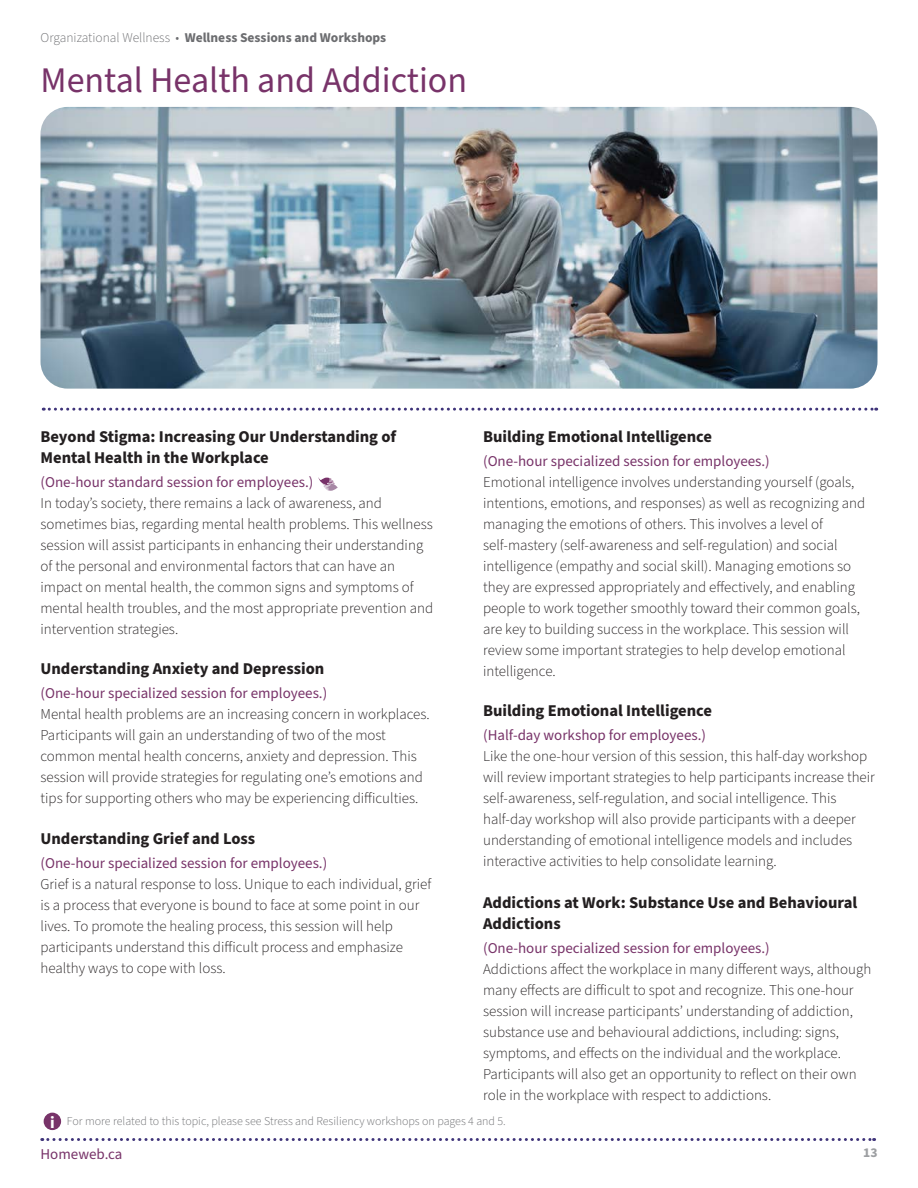
<style>
.page{position:relative;width:918px;height:1188px;background:#fff}
.page>*{position:absolute;margin:0;border:0;box-sizing:border-box;transform-origin:0 0}
.BodyCopy{font:36px "Source Sans Pro";color:#783369}
.BodyCopy-2{font:700 16.5px/21px "Source Sans Pro";color:#231f20}
.BodyCopy-3{font:700 16.5px "Source Sans Pro";color:#fff}
.BodyCopy-4{font:300 15px/21px "Source Sans Pro";color:#231f20}
.t1{font:15px "Source Sans Pro";color:#783369}
.t2{font:700 13.5px "Source Sans Pro";color:#6c6d70}
.t3{font:700 13.5px "Source Sans Pro";color:#9d9fa2}
.BodyCopy-5{font:300 12px "Source Sans Pro";color:#6c6d70}
.s1{font-weight:300}
.s2{font-weight:400;color:#783369}
</style>
<div class="page">
<svg style="left:42px;top:1138px;width:833px;height:3px"></svg>
<img style="left:40px;top:107px;width:837px;height:282px">
<div style="left:44px;top:1113px;width:17px;height:17px;background:#783369;border-radius:50%"></div>
<svg style="left:43px;top:408px;width:834px;height:3px"></svg>
<svg style="left:318px;top:477px;width:20px;height:14px"></svg>
<p class="t2" style="left:41px;top:29px;width:347px"><span class="s1">Organizational Wellness •</span> Wellness Sessions and Workshops</p>
<p class="BodyCopy" style="left:40px;top:56px;width:428px">Mental Health and Addiction</p>
<p class="BodyCopy-2" style="left:40px;top:426px;width:357px">Beyond Stigma: Increasing Our Understanding of<br>Mental Health in the Workplace</p>
<p class="BodyCopy-4" style="left:40px;top:472px;width:394px"><span class="s2">(One-hour standard session for employees.)<br></span>In today’s society, there remains a lack of awareness, and sometimes bias, regarding mental health problems. This wellness session will assist participants in enhancing their understanding of the personal and environmental factors that can have an impact on mental health, the common signs and symptoms of mental health troubles, and the most appropriate prevention and intervention strategies.</p>
<p class="BodyCopy-2" style="left:40px;top:659px;width:285px">Understanding Anxiety and Depression</p>
<p class="BodyCopy-4" style="left:40px;top:683px;width:391px"><span class="s2">(One-hour specialized session for employees.)<br></span>Mental health problems are an increasing concern in workplaces.<br>Participants will gain an understanding of two of the most common mental health concerns, anxiety and depression. This session will provide strategies for regulating one’s emotions and tips for supporting others who may be experiencing difficulties.</p>
<p class="BodyCopy-2" style="left:40px;top:828px;width:216px">Understanding Grief and Loss</p>
<p class="BodyCopy-4" style="left:40px;top:853px;width:392px"><span class="s2">(One-hour specialized session for employees.)<br></span>Grief is a natural response to loss. Unique to each individual, grief is a process that everyone is bound to face at some point in our lives. To promote the healing process, this session will help participants understand this difficult process and emphasize healthy ways to cope with loss.</p>
<p class="BodyCopy-2" style="left:483px;top:426px;width:231px">Building Emotional Intelligence</p>
<p class="BodyCopy-4" style="left:483px;top:451px;width:384px"><span class="s2">(One-hour specialized session for employees.)<br></span>Emotional intelligence involves understanding yourself (goals, intentions, emotions, and responses) as well as recognizing and managing the emotions of others. This involves a level of self-mastery (self-awareness and self-regulation) and social intelligence (empathy and social skill). Managing emotions so they are expressed appropriately and effectively, and enabling people to work together smoothly toward their common goals, are key to building success in the workplace. This session will review some important strategies to help develop emotional intelligence.</p>
<p class="BodyCopy-2" style="left:483px;top:701px;width:231px">Building Emotional Intelligence</p>
<p class="BodyCopy-4" style="left:483px;top:725px;width:393px"><span class="s2">(Half-day workshop for employees.)<br></span>Like the one-hour version of this session, this half-day workshop will review important strategies to help participants increase their self-awareness, self-regulation, and social intelligence. This half-day workshop will also provide participants with a deeper understanding of emotional intelligence models and includes interactive activities to help consolidate learning.</p>
<p class="BodyCopy-2" style="left:483px;top:892px;width:376px">Addictions at Work: Substance Use and Behavioural<br>Addictions</p>
<p class="BodyCopy-4" style="left:483px;top:938px;width:390px"><span class="s2">(One-hour specialized session for employees.)<br></span>Addictions affect the workplace in many different ways, although many effects are difficult to spot and recognize. This one-hour session will increase participants’ understanding of addiction, substance use and behavioural addictions, including: signs, symptoms, and effects on the individual and the workplace.<br>Participants will also get an opportunity to reflect on their own role in the workplace with respect to addictions.</p>
<p class="BodyCopy-5" style="left:67px;top:1113px;width:440px">For more related to this topic, please see Stress and Resiliency workshops on pages 4 and 5.</p>
<p class="BodyCopy-3" style="left:50px;top:1111px;width:6px">i</p>
<p class="t1" style="left:40px;top:1144px;width:84px">Homeweb.ca</p>
<p class="t3" style="left:863px;top:1144px;width:16px">13</p>
</div>
